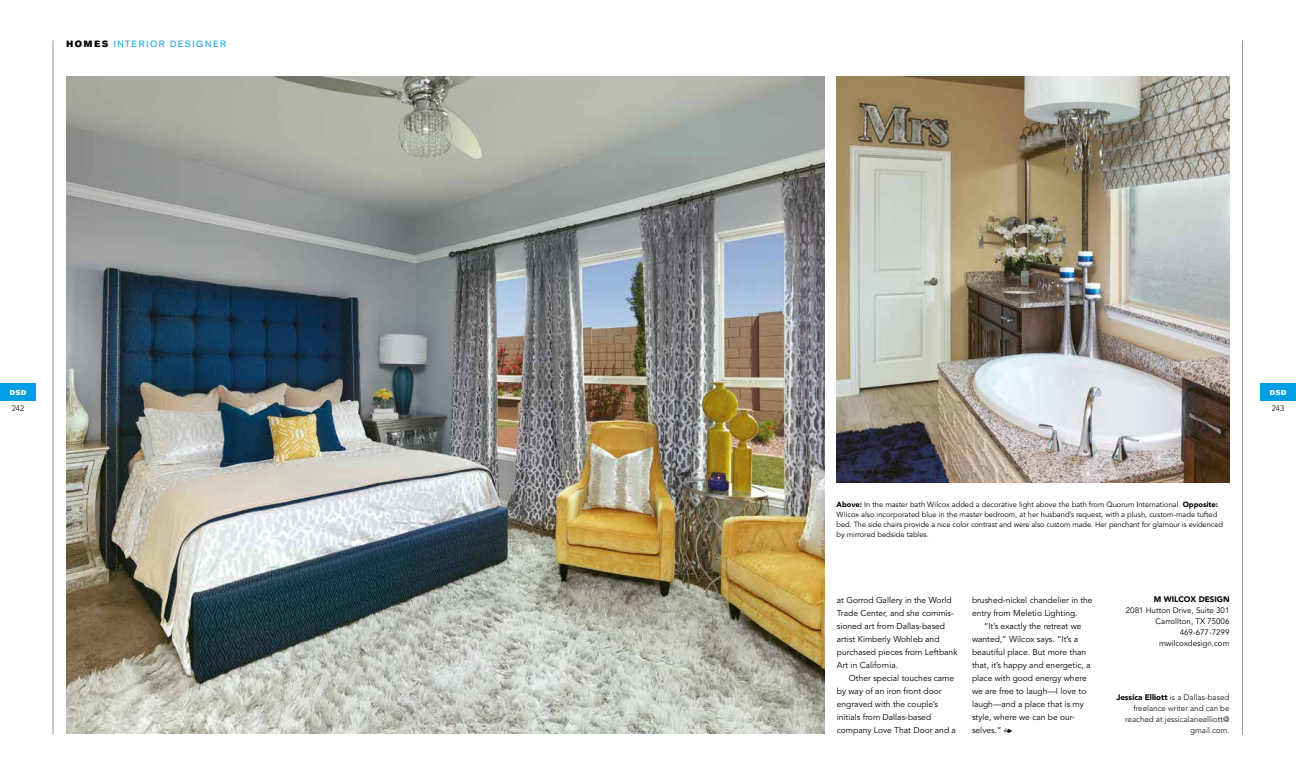
<style>
.page{position:relative;width:1296px;height:783px;background:#fff}
.page>*{position:absolute;margin:0;border:0;box-sizing:border-box;transform-origin:0 0}
.t1{font:9px "Akzidenz Grotesk BE";letter-spacing:.17em;color:#009fe4}
.t2{font:8.5px/13px "Avenir";color:#000}
.t3{font:300 8px/11px "Avenir";color:#000;text-align:right}
.t4{font:8px/11px "Avenir";color:#000;text-align:right}
.t5{font:900 8px "Avenir";color:#000}
.t6{font:7.5px/10px "Avenir";color:#000}
.t7{font:7px "Akzidenz Grotesk BE Super";letter-spacing:.075em;color:#fff}
.s1{font-family:"Akzidenz Grotesk BE Super";color:#000}
.s2{font-weight:900}
.s3{font-family:"Vine Leaves Folio One DTC";font-size:12px}
</style>
<div class="page">
<hr style="left:53px;top:41px;width:1px;height:693px;background:#979899">
<div style="left:0;top:383px;width:36px;height:18px;background:#009fe4"></div>
<img style="left:66px;top:76px;width:759px;height:658px">
<hr style="left:1242px;top:41px;width:1px;height:694px;background:#979899">
<div style="left:1260px;top:383px;width:36px;height:18px;background:#009fe4"></div>
<img style="left:837px;top:76px;width:392px;height:407px">
<p class="t1" style="left:66px;top:39px;width:161px"><span class="s1">HOMES</span> INTERIOR DESIGNER</p>
<p class="t7" style="left:10px;top:388px;width:18px">DSD</p>
<p class="t3" style="left:12px;top:403px;width:14px">242</p>
<p class="t6" style="left:837px;top:500px;width:388px"><span class="s2">Above:</span> In the master bath Wilcox added a decorative light above the bath from Quorum International. <span class="s2">Opposite:<br></span>Wilcox also incorporated blue in the master bedroom, at her husband’s request, with a plush, custom-made tufted bed. The side chairs provide a nice color contrast and were also custom made. Her penchant for glamour is evidenced by mirrored bedside tables.</p>
<p class="t2" style="left:837px;top:594px;width:122px">at Gorrod Gallery in the World<br>Trade Center, and she commis&shy;sioned art from Dallas-based artist Kimberly Wohleb and purchased pieces from Leftbank<br>Art in California.</p>
<p class="t2" style="left:837px;top:671px;width:121px;text-indent:12px">Other special touches came by way of an iron front door engraved with the couple’s initials from Dallas-based company Love That Door and a</p>
<p class="t2" style="left:972px;top:594px;width:122px">brushed-nickel chandelier in the entry from Meletio Lighting.</p>
<p class="t2" style="left:972px;top:620px;width:120px;text-indent:12px">“It’s exactly the retreat we wanted,” Wilcox says. “It’s a beautiful place. But more than that, it’s happy and energetic, a place with good energy where we are free to laugh—I love to laugh—and a place that is my style, where we can be our&shy;selves.” <span class="s3">2</span></p>
<p class="t5" style="left:1154px;top:595px;width:77px">M WILCOX DESIGN</p>
<p class="t4" style="left:1126px;top:605px;width:105px">2081 Hutton Drive, Suite 301<br>Carrollton, TX 75006<br>469-677-7299 mwilcoxdesign.com</p>
<p class="t3" style="left:1116px;top:692px;width:115px"><span class="s2">Jessica Elliott</span> is a Dallas-based freelance writer and can be reached at jessicalaneelliott@ gmail.com.</p>
<p class="t7" style="left:1270px;top:388px;width:18px">DSD</p>
<p class="t3" style="left:1272px;top:403px;width:14px">243</p>
</div>
